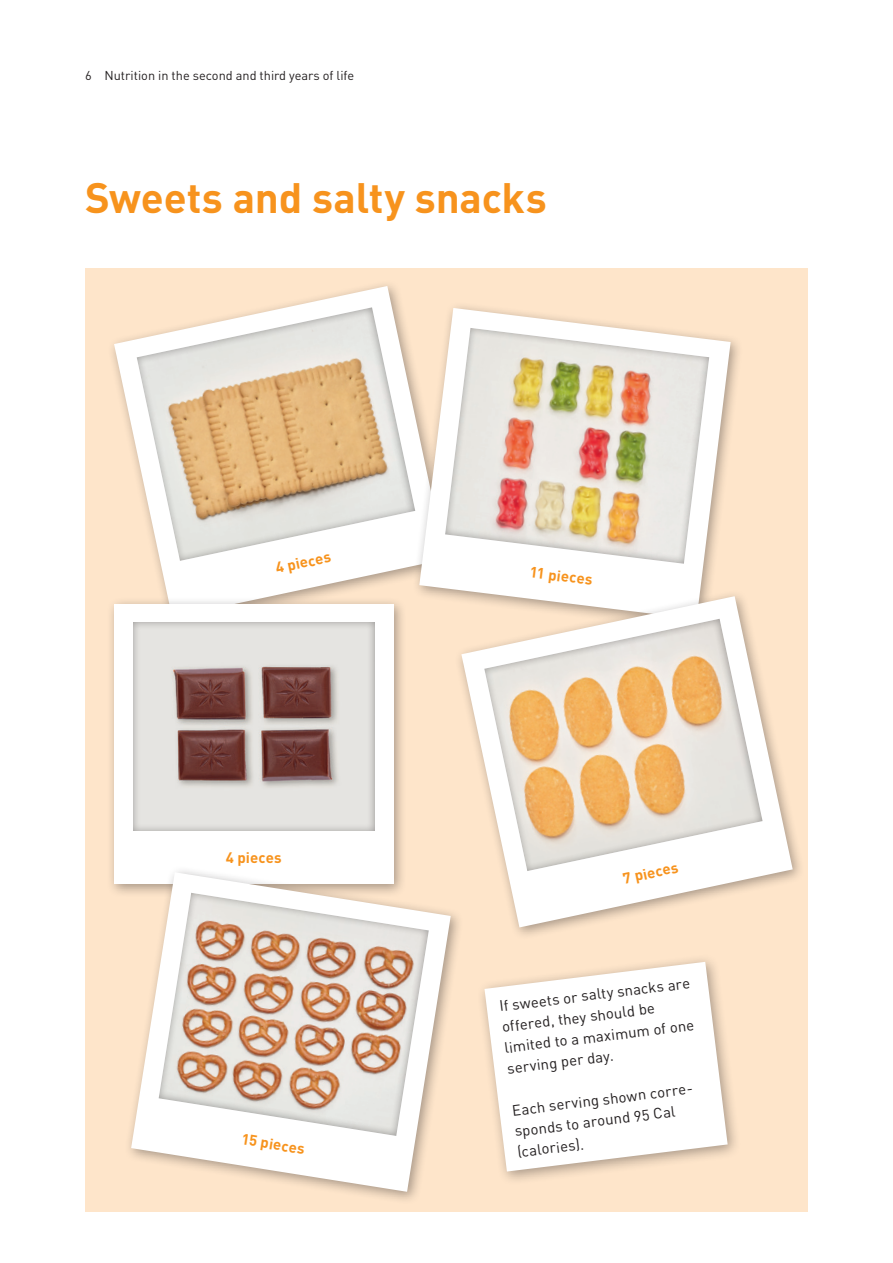
<style>
.page{position:relative;width:893px;height:1263px;background:#fff}
.page>*{position:absolute;margin:0;border:0;box-sizing:border-box;transform-origin:0 0}
.t1{font:700 42px "DINOT";letter-spacing:-.005em;color:#f7931d}
.t2{font:15px/21px "DINOT";color:#231f20}
.t3{font:700 15px "DINOT";letter-spacing:.01em;color:#f7931d}
.t4{font:12.75px "DINOT";color:#231f20}
</style>
<div class="page">
<div style="left:85px;top:269px;width:723px;height:943px;background:#fee5ca"></div>
<svg style="left:114px;top:286px;width:298px;height:310px"></svg>
<svg style="left:136px;top:305px;width:276px;height:258px"></svg>
<div style="left:412px;top:300px;width:331px;height:332px;background:#231f20;opacity:.4"></div>
<svg style="left:419px;top:308px;width:312px;height:311px"></svg>
<img style="left:444px;top:326px;width:267px;height:240px">
<div style="left:106px;top:596px;width:301px;height:301px;background:#231f20;opacity:.4"></div>
<div style="left:114px;top:605px;width:279px;height:279px;background:#fff"></div>
<div style="left:133px;top:621px;width:243px;height:211px;background:#231f20;opacity:.4"></div>
<div style="left:124px;top:865px;width:339px;height:339px;background:#231f20;opacity:.4"></div>
<svg style="left:131px;top:872px;width:320px;height:320px"></svg>
<svg style="left:158px;top:891px;width:273px;height:247px"></svg>
<div style="left:454px;top:589px;width:351px;height:351px;background:#231f20;opacity:.4"></div>
<svg style="left:461px;top:596px;width:332px;height:331px"></svg>
<svg style="left:483px;top:616px;width:282px;height:257px"></svg>
<div style="left:476px;top:954px;width:265px;height:231px;background:#231f20;opacity:.4"></div>
<svg style="left:484px;top:962px;width:244px;height:209px;fill:#fff"></svg>
<p class="t4" style="left:85px;top:66px;width:271px">6 Nutrition in the second and third years of life</p>
<h1 class="t1" style="left:85px;top:169px;width:463px">Sweets and salty snacks</h1>
<p class="t3" style="left:274px;top:558px;width:58px;rotate:-12deg">4 pieces</p>
<p class="t3" style="left:226px;top:847px;width:58px">4 pieces</p>
<p class="t3" style="left:243px;top:1129px;width:65px;rotate:9deg">15 pieces</p>
<p class="t3" style="left:531px;top:562px;width:65px;rotate:7deg">11 pieces</p>
<p class="t3" style="left:621px;top:868px;width:58px;rotate:-12deg">7 pieces</p>
<p class="t2" style="left:498px;top:995px;width:193px;rotate:-7deg">If sweets or salty snacks are offered, they should be limited to a maximum of one serving per day.</p>
<p class="t2" style="left:511px;top:1099px;width:184px;rotate:-7deg">Each serving shown corre&shy;sponds to around 95 Cal (calories).</p>
</div>
